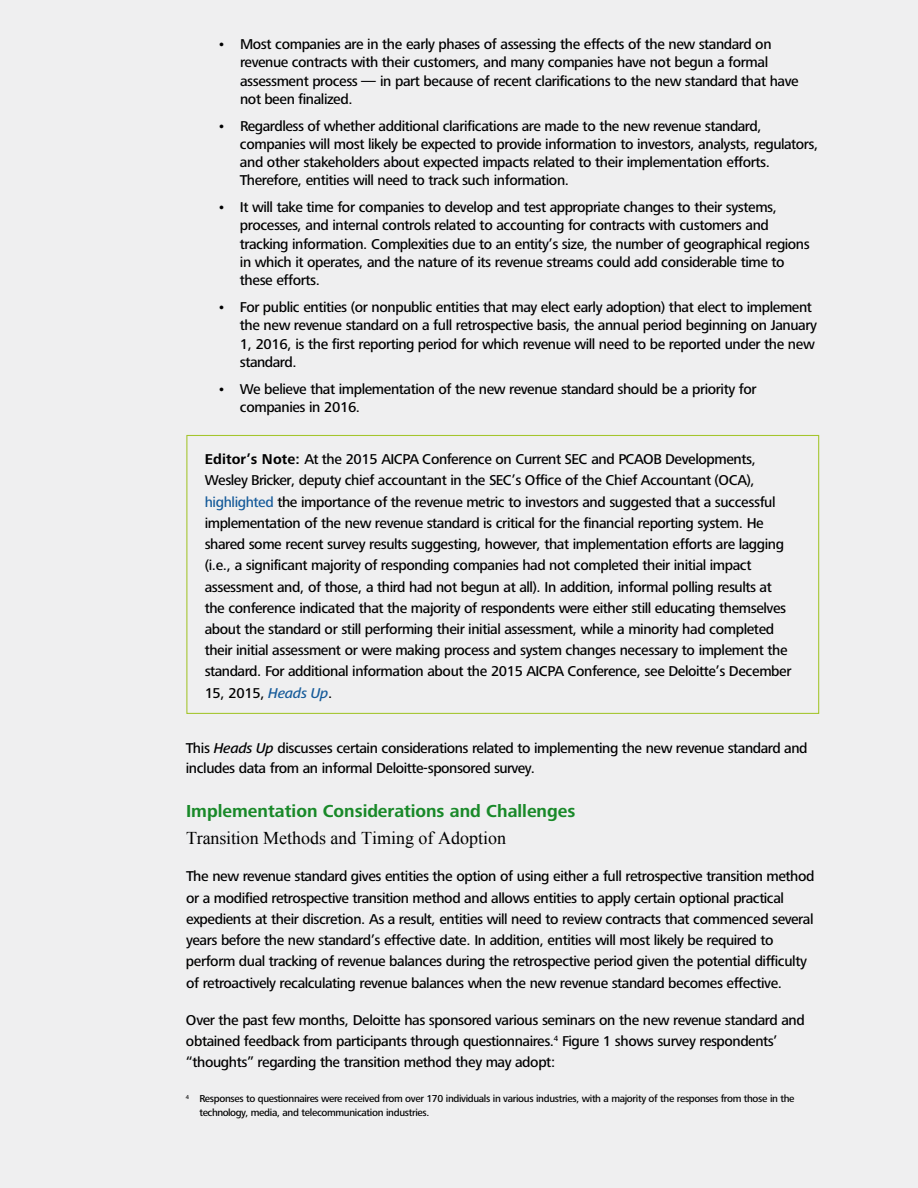
<style>
.page{position:relative;width:918px;height:1188px;background:#efeff0}
.page>*{position:absolute;margin:0;border:0;box-sizing:border-box;transform-origin:0 0}
.t1{font:700 18px "Frutiger Next Pro";color:#198929}
.t2{font:18px "Times New Roman";color:#000}
.t3{font:500 14.7px/21.3px "Frutiger Next Pro";letter-spacing:-.03em;color:#000}
.t4{font:500 10.5px/13.6px "Frutiger Next Pro";letter-spacing:-.035em;color:#000}
.s1{font-weight:700}
.s2{color:#165b9a}
.s3{font-style:italic;color:#165b9a}
.s4{font-style:italic}
</style>
<div class="page">
<div style="left:186px;top:435px;width:633px;height:279px;border:1px solid #a4c52d"></div>
<p class="t3" style="left:240px;top:35px;width:560px;line-height:18.3px;text-indent:-22px">• Most companies are in the early phases of assessing the effects of the new standard on revenue contracts with their customers, and many companies have not begun a formal assessment process — in part because of recent clarifications to the new standard that have not been finalized.</p>
<p class="t3" style="left:240px;top:117px;width:580px;line-height:18.3px;text-indent:-22px">• Regardless of whether additional clarifications are made to the new revenue standard, companies will most likely be expected to provide information to investors, analysts, regulators, and other stakeholders about expected impacts related to their implementation efforts.<br>Therefore, entities will need to track such information.</p>
<p class="t3" style="left:240px;top:199px;width:571px;line-height:18.1px;text-indent:-22px">• It will take time for companies to develop and test appropriate changes to their systems, processes, and internal controls related to accounting for contracts with customers and tracking information. Complexities due to an entity’s size, the number of geographical regions in which it operates, and the nature of its revenue streams could add considerable time to these efforts.</p>
<p class="t3" style="left:240px;top:298px;width:579px;line-height:18.3px;text-indent:-22px">• For public entities (or nonpublic entities that may elect early adoption) that elect to implement the new revenue standard on a full retrospective basis, the annual period beginning on January 1, 2016, is the first reporting period for which revenue will need to be reported under the new standard.</p>
<p class="t3" style="left:240px;top:380px;width:518px;line-height:18.3px;text-indent:-23px">• We believe that implementation of the new revenue standard should be a priority for companies in 2016.</p>
<p class="t3" style="left:205px;top:449px;width:588px"><span class="s1">Editor’s Note:</span> At the 2015 AICPA Conference on Current SEC and PCAOB Developments, Wesley Bricker, deputy chief accountant in the SEC’s Office of the Chief Accountant (OCA), <span class="s2">highlighted</span> the importance of the revenue metric to investors and suggested that a successful implementation of the new revenue standard is critical for the financial reporting system. He shared some recent survey results suggesting, however, that implementation efforts are lagging (i.e., a significant majority of responding companies had not completed their initial impact assessment and, of those, a third had not begun at all). In addition, informal polling results at the conference indicated that the majority of respondents were either still educating themselves about the standard or still performing their initial assessment, while a minority had completed their initial assessment or were making process and system changes necessary to implement the standard. For additional information about the 2015 AICPA Conference, see Deloitte’s December 15, 2015, <span class="s3">Heads Up</span>.</p>
<p class="t3" style="left:186px;top:737px;width:623px;line-height:20.9px">This <span class="s4">Heads Up</span> discusses certain considerations related to implementing the new revenue standard and includes data from an informal Deloitte-sponsored survey.</p>
<p class="t1" style="left:186px;top:800px;width:391px">Implementation Considerations and Challenges</p>
<p class="t2" style="left:186px;top:828px;width:321px">Transition Methods and Timing of Adoption</p>
<p class="t3" style="left:186px;top:866px;width:630px">The new revenue standard gives entities the option of using either a full retrospective transition method or a modified retrospective transition method and allows entities to apply certain optional practical expedients at their discretion. As a result, entities will need to review contracts that commenced several years before the new standard’s effective date. In addition, entities will most likely be required to perform dual tracking of revenue balances during the retrospective period given the potential difficulty of retroactively recalculating revenue balances when the new revenue standard becomes effective.</p>
<p class="t3" style="left:186px;top:1009px;width:620px">Over the past few months, Deloitte has sponsored various seminars on the new revenue standard and obtained feedback from participants through questionnaires.<sup>4</sup> Figure 1 shows survey respondents’ “thoughts” regarding the transition method they may adopt:</p>
<p class="t4" style="left:200px;top:1092px;width:597px;text-indent:-14px"><sup>4</sup> Responses to questionnaires were received from over 170 individuals in various industries, with a majority of the responses from those in the technology, media, and telecommunication industries.</p>
</div>
